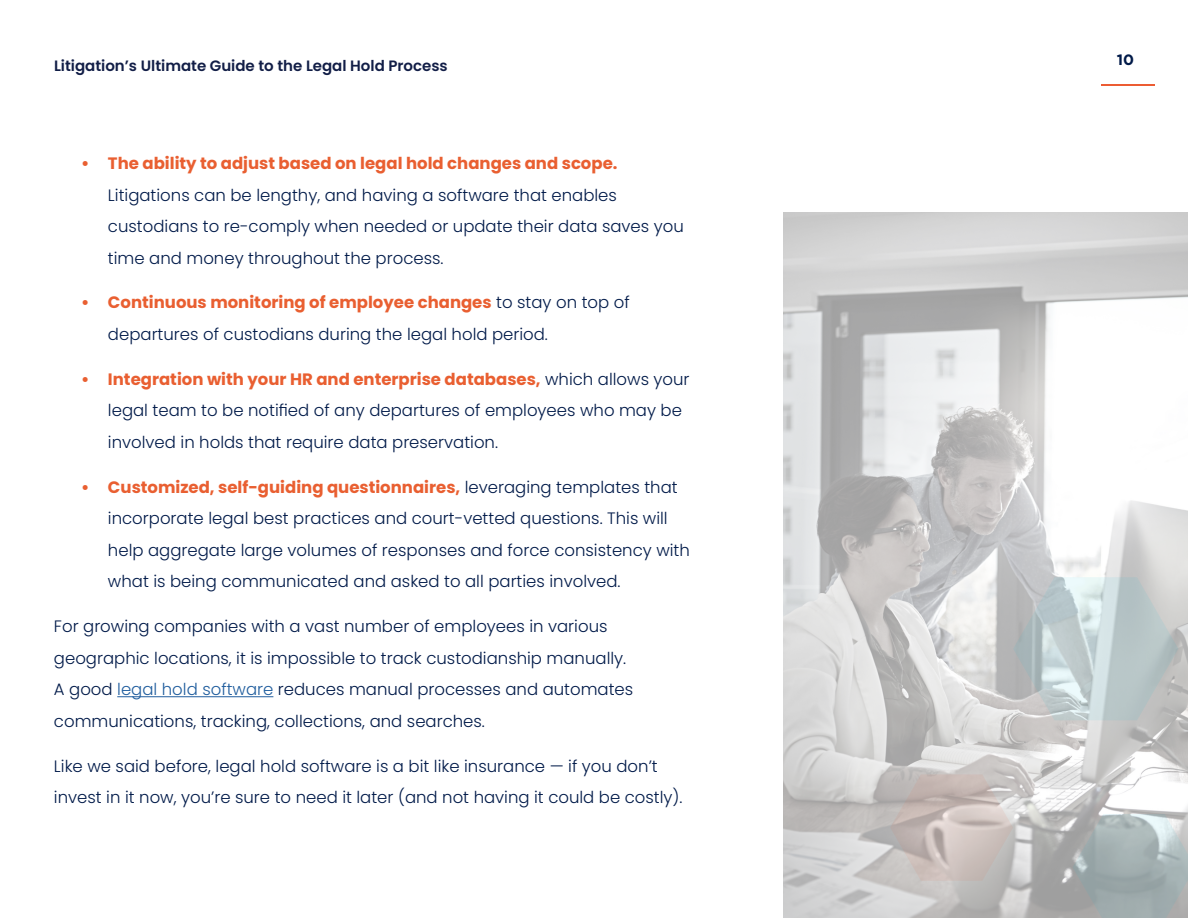
<style>
.page{position:relative;width:1188px;height:918px;background:#fff}
.page>*{position:absolute;margin:0;border:0;box-sizing:border-box;transform-origin:0 0}
.t1{font:300 16.5px/31.5px "Poppins";color:#001a49}
.t2{font:700 16.5px "Poppins";color:#e95f31}
.t3{font:600 15px "Poppins";color:#121e47}
.t4{font:700 15px "Gotham HTF";color:#001a49}
.s1{font-weight:700;color:#e95f31}
.s2{color:#215e9e}
</style>
<div class="page">
<hr style="left:1101px;top:85px;width:54px;height:1px;background:#ec5c33">
<svg style="left:783px;top:213px;width:405px;height:705px"></svg>
<svg style="left:1013px;top:577px;width:165px;height:143px;background:#c1cbcd"></svg>
<svg style="left:1073px;top:814px;width:115px;height:104px;background:#a8b2b3"></svg>
<svg style="left:890px;top:774px;width:123px;height:107px;background:#c6bcb9"></svg>
<hr style="left:117px;top:696px;width:156px;height:1px;background:#215e9e">
<p class="t3" style="left:54px;top:57px;width:395px">Litigation’s Ultimate Guide to the Legal Hold Process</p>
<p class="t2" style="left:81px;top:154px;width:538px">• The ability to adjust based on legal hold changes and scope.</p>
<p class="t1" style="left:108px;top:179px;width:577px">Litigations can be lengthy, and having a software that enables custodians to re-comply when needed or update their data saves you time and money throughout the process.</p>
<p class="t1" style="left:108px;top:287px;width:523px;text-indent:-27px"><span class="s1">• Continuous monitoring of employee changes</span> to stay on top of departures of custodians during the legal hold period.</p>
<p class="t1" style="left:108px;top:364px;width:583px;text-indent:-27px"><span class="s1">• Integration with your HR and enterprise databases,</span> which allows your legal team to be notified of any departures of employees who may be involved in holds that require data preservation.</p>
<p class="t1" style="left:108px;top:472px;width:583px;text-indent:-27px"><span class="s1">• Customized, self-guiding questionnaires,</span> leveraging templates that incorporate legal best practices and court-vetted questions. This will help aggregate large volumes of responses and force consistency with what is being communicated and asked to all parties involved.</p>
<p class="t1" style="left:54px;top:611px;width:581px">For growing companies with a vast number of employees in various geographic locations, it is impossible to track custodianship manually.<br>A good <span class="s2">legal hold software</span> reduces manual processes and automates communications, tracking, collections, and searches.</p>
<p class="t1" style="left:54px;top:751px;width:630px">Like we said before, legal hold software is a bit like insurance — if you don’t invest in it now, you’re sure to need it later (and not having it could be costly).</p>
<p class="t4" style="left:1117px;top:51px;width:19px">10</p>
</div>
